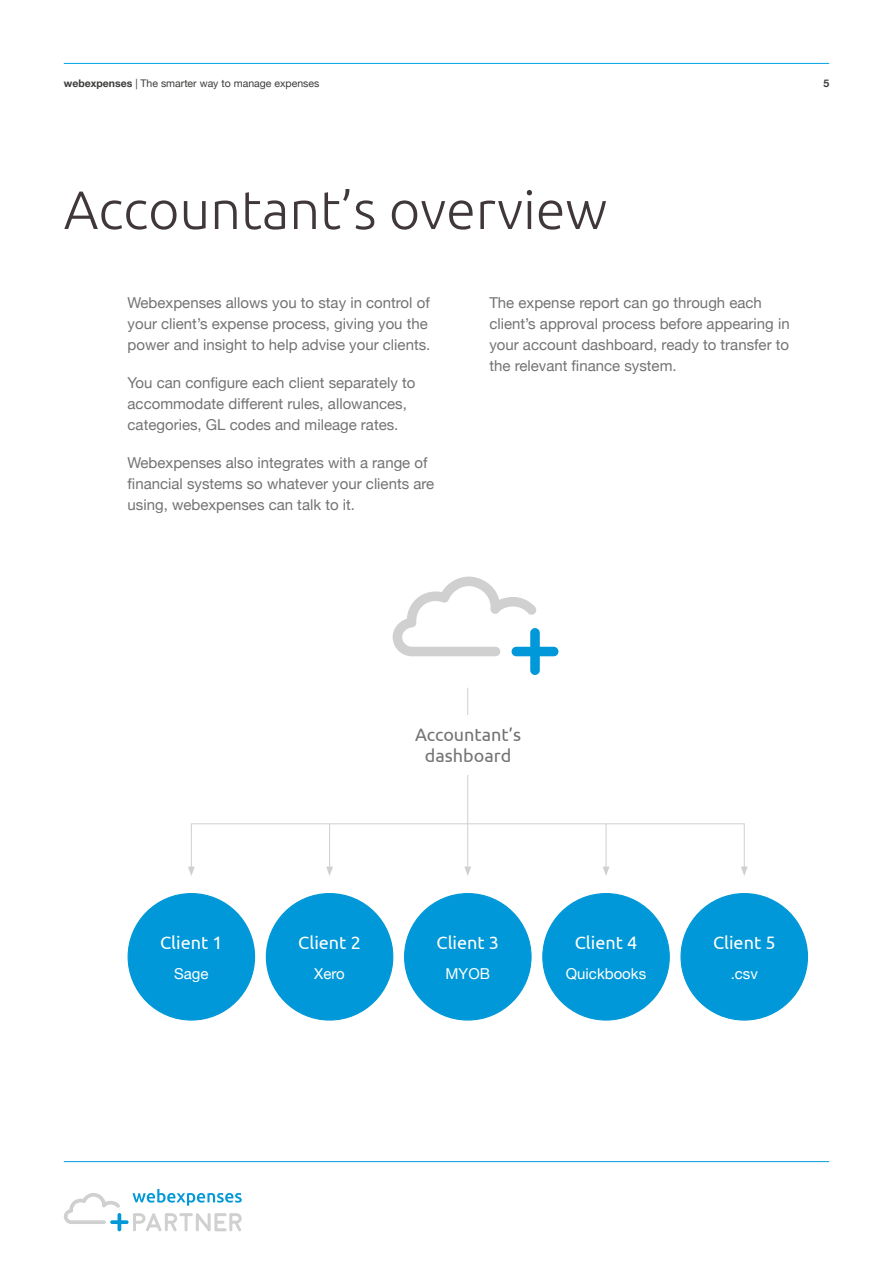
<style>
.page{position:relative;width:893px;height:1263px;background:#fff}
.page>*{position:absolute;margin:0;border:0;box-sizing:border-box;transform-origin:0 0}
.t1{font:300 54px "Ubuntu";color:#3f3739}
.t2{font:18px "Ubuntu";color:#fff}
.t3{font:18px/21px "Ubuntu";color:#747373;text-align:center}
.t4{font:15px/21px "Helvetica Neue";color:#747373}
.t5{font:15px "Helvetica Neue";color:#fff}
.t6{font:10.5px "Helvetica Neue";color:#3c3c3b}
.t7{font:700 10.5px "Helvetica Neue";color:#3c3c3b}
.s1{font-weight:700}
</style>
<div class="page">
<hr style="left:64px;top:1161px;width:765px;height:1px;background:#009fe3">
<svg style="left:64px;top:1189px;width:178px;height:42px"></svg>
<hr style="left:64px;top:63px;width:765px;height:1px;background:#009fe3">
<div style="left:128px;top:893px;width:127px;height:127px;background:#0098d8;border-radius:50%"></div>
<div style="left:266px;top:893px;width:127px;height:127px;background:#0098d8;border-radius:50%"></div>
<div style="left:405px;top:893px;width:126px;height:127px;background:#0098d8;border-radius:50%"></div>
<div style="left:543px;top:893px;width:126px;height:127px;background:#0098d8;border-radius:50%"></div>
<div style="left:681px;top:893px;width:126px;height:127px;background:#0098d8;border-radius:50%"></div>
<hr style="left:467px;top:688px;width:1px;height:181px;background:#d0d0d0">
<svg style="left:464px;top:866px;width:7px;height:10px"></svg>
<div style="left:377px;top:715px;width:182px;height:59px;background:#fff"></div>
<svg style="left:393px;top:576px;width:165px;height:99px"></svg>
<hr style="left:329px;top:824px;width:1px;height:45px;background:#d0d0d0">
<svg style="left:326px;top:866px;width:7px;height:10px"></svg>
<hr style="left:606px;top:824px;width:1px;height:45px;background:#d0d0d0">
<svg style="left:603px;top:866px;width:6px;height:10px"></svg>
<div style="left:191px;top:823px;width:554px;height:46px;border:1px solid #d0d0d0"></div>
<svg style="left:188px;top:866px;width:7px;height:10px"></svg>
<svg style="left:741px;top:866px;width:7px;height:10px"></svg>
<p class="t6" style="left:64px;top:75px;width:257px"><span class="s1">webexpenses</span> | The smarter way to manage expenses</p>
<p class="t7" style="left:823px;top:75px;width:7px">5</p>
<h1 class="t1" style="left:64px;top:177px;width:545px">Accountant’s overview</h1>
<p class="t4" style="left:128px;top:293px;width:304px">Webexpenses allows you to stay in control of your client’s expense process, giving you the power and insight to help advise your clients.</p>
<p class="t4" style="left:128px;top:373px;width:289px">You can configure each client separately to accommodate different rules, allowances, categories, GL codes and mileage rates.</p>
<p class="t4" style="left:128px;top:453px;width:308px">Webexpenses also integrates with a range of financial systems so whatever your clients are using, webexpenses can talk to it.</p>
<p class="t4" style="left:489px;top:293px;width:302px">The expense report can go through each client’s approval process before appearing in your account dashboard, ready to transfer to the relevant finance system.</p>
<p class="t2" style="left:160px;top:931px;width:64px">Client 1</p>
<p class="t5" style="left:174px;top:963px;width:36px">Sage</p>
<p class="t3" style="left:415px;top:724px;width:107px">Accountant’s dashboard</p>
<p class="t2" style="left:298px;top:931px;width:64px">Client 2</p>
<p class="t5" style="left:314px;top:963px;width:32px">Xero</p>
<p class="t2" style="left:436px;top:931px;width:64px">Client 3</p>
<p class="t5" style="left:446px;top:963px;width:46px">MYOB</p>
<p class="t2" style="left:575px;top:931px;width:64px">Client 4</p>
<p class="t5" style="left:566px;top:963px;width:82px">Quickbooks</p>
<p class="t2" style="left:713px;top:931px;width:64px">Client 5</p>
<p class="t5" style="left:731px;top:963px;width:29px">.csv</p>
</div>
